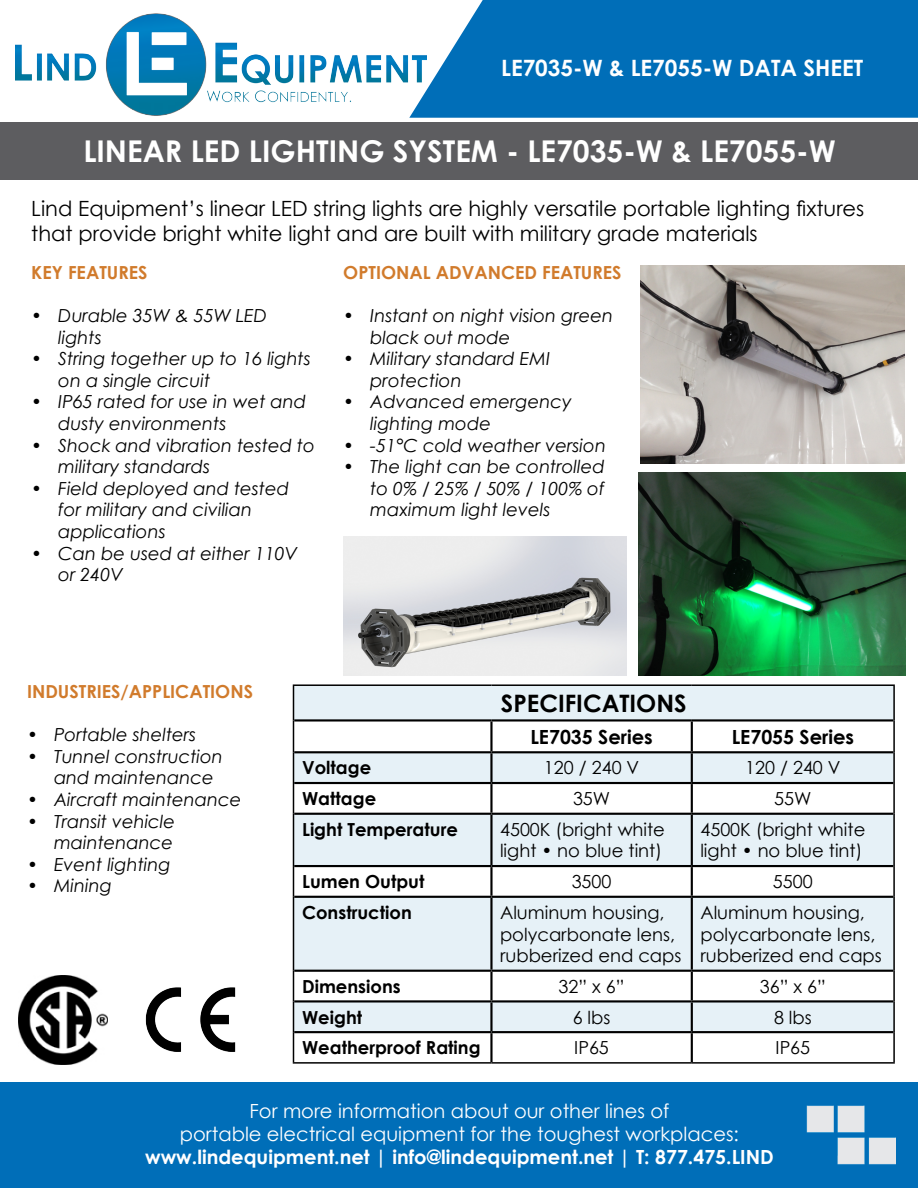
<style>
.page{position:relative;width:918px;height:1188px;background:#fff}
.page>*{position:absolute;margin:0;border:0;box-sizing:border-box;transform-origin:0 0}
.t1{font:700 30px "Century Gothic";color:#fff}
.t2{font:700 24px "Century Gothic";color:#000}
.t3{font:700 22.5px "Century Gothic";color:#fff}
.t4{font:21px/25.2px "Century Gothic";color:#000}
.t5{font:19.5px/23.4px "Century Gothic";color:#fff;text-align:center}
.t6{font:700 19.5px "Century Gothic";color:#fff}
.t7{font:700 19.5px "Century Gothic";color:#000}
.t8{font:italic 18px/21.6px "Century Gothic";color:#000}
.t9{font:18px/21.6px "Century Gothic";color:#000}
.t10{font:700 18px "Century Gothic";color:#000}
.t11{font:700 18px "Century Gothic";color:#d17b2c}
</style>
<div class="page">
<img style="left:16px;top:13px;width:393px;height:103px">
<div style="left:0;top:1083px;width:918px;height:105px;background:#006eb8"></div>
<img style="left:806px;top:1106px;width:89px;height:59px">
<svg style="left:409px;top:0;width:509px;height:118px;background:#1278bd"></svg>
<img style="left:343px;top:536px;width:284px;height:139px">
<div style="left:0;top:123px;width:918px;height:57px;background:#5d5d60"></div>
<svg style="left:294px;top:686px;width:599px;height:345px;fill:#e6f1f7"></svg>
<hr style="left:293px;top:684px;width:198px;height:2px;background:#000">
<hr style="left:293px;top:686px;width:1px;height:34px;background:#000">
<hr style="left:491px;top:684px;width:201px;height:2px;background:#000">
<hr style="left:692px;top:684px;width:203px;height:2px;background:#000">
<hr style="left:893px;top:686px;width:2px;height:34px;background:#000">
<hr style="left:293px;top:720px;width:1px;height:32px;background:#000">
<hr style="left:893px;top:720px;width:2px;height:32px;background:#000">
<hr style="left:293px;top:752px;width:1px;height:31px;background:#000">
<hr style="left:893px;top:752px;width:2px;height:31px;background:#000">
<hr style="left:293px;top:783px;width:1px;height:31px;background:#000">
<hr style="left:893px;top:783px;width:2px;height:31px;background:#000">
<hr style="left:293px;top:814px;width:1px;height:52px;background:#000">
<hr style="left:893px;top:814px;width:2px;height:52px;background:#000">
<hr style="left:293px;top:866px;width:1px;height:31px;background:#000">
<hr style="left:893px;top:866px;width:2px;height:31px;background:#000">
<hr style="left:293px;top:897px;width:1px;height:74px;background:#000">
<hr style="left:893px;top:897px;width:2px;height:74px;background:#000">
<hr style="left:293px;top:971px;width:1px;height:30px;background:#000">
<hr style="left:893px;top:971px;width:2px;height:30px;background:#000">
<hr style="left:293px;top:1001px;width:1px;height:31px;background:#000">
<hr style="left:893px;top:1001px;width:2px;height:31px;background:#000">
<hr style="left:293px;top:1032px;width:1px;height:30px;background:#000">
<hr style="left:893px;top:1032px;width:2px;height:30px;background:#000">
<hr style="left:293px;top:1062px;width:198px;height:2px;background:#000">
<hr style="left:491px;top:1062px;width:201px;height:2px;background:#000">
<hr style="left:692px;top:1062px;width:203px;height:2px;background:#000">
<hr style="left:294px;top:719px;width:197px;height:3px;background:#000">
<hr style="left:491px;top:719px;width:201px;height:3px;background:#000">
<hr style="left:490px;top:722px;width:3px;height:29px;background:#000">
<hr style="left:692px;top:719px;width:201px;height:3px;background:#000">
<hr style="left:691px;top:722px;width:2px;height:29px;background:#000">
<hr style="left:294px;top:751px;width:197px;height:2px;background:#000">
<hr style="left:491px;top:751px;width:201px;height:2px;background:#000">
<hr style="left:490px;top:753px;width:3px;height:29px;background:#000">
<hr style="left:692px;top:751px;width:201px;height:2px;background:#000">
<hr style="left:691px;top:753px;width:2px;height:29px;background:#000">
<hr style="left:294px;top:782px;width:197px;height:2px;background:#000">
<hr style="left:491px;top:782px;width:201px;height:2px;background:#000">
<hr style="left:490px;top:784px;width:3px;height:29px;background:#000">
<hr style="left:692px;top:782px;width:201px;height:2px;background:#000">
<hr style="left:691px;top:784px;width:2px;height:29px;background:#000">
<hr style="left:294px;top:813px;width:197px;height:2px;background:#000">
<hr style="left:491px;top:813px;width:201px;height:2px;background:#000">
<hr style="left:490px;top:815px;width:3px;height:50px;background:#000">
<hr style="left:692px;top:813px;width:201px;height:2px;background:#000">
<hr style="left:691px;top:815px;width:2px;height:50px;background:#000">
<hr style="left:294px;top:865px;width:197px;height:2px;background:#000">
<hr style="left:491px;top:865px;width:201px;height:2px;background:#000">
<hr style="left:490px;top:867px;width:3px;height:29px;background:#000">
<hr style="left:692px;top:865px;width:201px;height:2px;background:#000">
<hr style="left:691px;top:867px;width:2px;height:29px;background:#000">
<hr style="left:294px;top:896px;width:197px;height:2px;background:#000">
<hr style="left:491px;top:896px;width:201px;height:2px;background:#000">
<hr style="left:490px;top:898px;width:3px;height:72px;background:#000">
<hr style="left:692px;top:896px;width:201px;height:2px;background:#000">
<hr style="left:691px;top:898px;width:2px;height:72px;background:#000">
<hr style="left:294px;top:970px;width:197px;height:2px;background:#000">
<hr style="left:491px;top:970px;width:201px;height:2px;background:#000">
<hr style="left:490px;top:972px;width:3px;height:28px;background:#000">
<hr style="left:692px;top:970px;width:201px;height:2px;background:#000">
<hr style="left:691px;top:972px;width:2px;height:28px;background:#000">
<hr style="left:294px;top:1000px;width:197px;height:3px;background:#000">
<hr style="left:491px;top:1000px;width:201px;height:3px;background:#000">
<hr style="left:490px;top:1003px;width:3px;height:28px;background:#000">
<hr style="left:692px;top:1000px;width:201px;height:3px;background:#000">
<hr style="left:691px;top:1003px;width:2px;height:28px;background:#000">
<hr style="left:294px;top:1031px;width:197px;height:2px;background:#000">
<hr style="left:491px;top:1031px;width:201px;height:2px;background:#000">
<hr style="left:490px;top:1033px;width:3px;height:29px;background:#000">
<hr style="left:692px;top:1031px;width:201px;height:2px;background:#000">
<hr style="left:691px;top:1033px;width:2px;height:29px;background:#000">
<img style="left:640px;top:265px;width:264px;height:198px">
<img style="left:639px;top:472px;width:266px;height:203px">
<img style="left:18px;top:975px;width:90px;height:90px">
<img style="left:145px;top:987px;width:91px;height:65px">
<p class="t3" style="left:501px;top:51px;width:364px">LE7035-W &amp; LE7055-W DATA SHEET</p>
<h1 class="t1" style="left:83px;top:129px;width:754px">LINEAR LED LIGHTING SYSTEM - LE7035-W &amp; LE7055-W</h1>
<p class="t4" style="left:31px;top:195px;width:835px">Lind Equipment’s linear LED string lights are highly versatile portable lighting fixtures that provide bright white light and are built with military grade materials</p>
<p class="t11" style="left:343px;top:259px;width:280px">OPTIONAL ADVANCED FEATURES</p>
<p class="t8" style="left:370px;top:304px;width:244px;text-indent:-27px">• Instant on night vision green black out mode</p>
<p class="t8" style="left:370px;top:348px;width:181px;text-indent:-27px">• Military standard EMI protection</p>
<p class="t8" style="left:370px;top:391px;width:203px;text-indent:-27px">• Advanced emergency lighting mode</p>
<p class="t8" style="left:343px;top:434px;width:264px">• -51°C cold weather version</p>
<p class="t8" style="left:370px;top:456px;width:236px;text-align:justify;text-indent:-27px">• The light can be controlled to 0% / 25% / 50% / 100% of maximum light levels</p>
<p class="t11" style="left:31px;top:259px;width:118px">KEY FEATURES</p>
<p class="t8" style="left:58px;top:304px;width:210px;text-indent:-27px">• Durable 35W &amp; 55W LED lights</p>
<p class="t8" style="left:58px;top:348px;width:254px;text-indent:-27px">• String together up to 16 lights on a single circuit</p>
<p class="t8" style="left:58px;top:391px;width:249px;text-indent:-27px">• IP65 rated for use in wet and dusty environments</p>
<p class="t8" style="left:58px;top:434px;width:258px;text-indent:-27px">• Shock and vibration tested to military standards</p>
<p class="t8" style="left:58px;top:477px;width:232px;text-indent:-27px">• Field deployed and tested for military and civilian applications</p>
<p class="t8" style="left:58px;top:542px;width:241px;text-indent:-27px">• Can be used at either 110V or 240V</p>
<p class="t11" style="left:27px;top:678px;width:228px">INDUSTRIES/APPLICATIONS</p>
<p class="t8" style="left:27px;top:724px;width:171px">• Portable shelters</p>
<p class="t8" style="left:54px;top:745px;width:170px;text-indent:-27px">• Tunnel construction and maintenance</p>
<p class="t8" style="left:27px;top:788px;width:216px">• Aircraft maintenance</p>
<p class="t8" style="left:27px;top:810px;width:150px;text-align:right">• Transit vehicle maintenance</p>
<p class="t8" style="left:27px;top:853px;width:145px">• Event lighting</p>
<p class="t8" style="left:27px;top:875px;width:86px">• Mining</p>
<h2 class="t2" style="left:501px;top:685px;width:187px">SPECIFICATIONS</h2>
<p class="t7" style="left:530px;top:722px;width:124px">LE7035 Series</p>
<p class="t7" style="left:732px;top:722px;width:124px">LE7055 Series</p>
<p class="t10" style="left:302px;top:754px;width:71px">Voltage</p>
<p class="t9" style="left:544px;top:757px;width:97px">120 / 240 V</p>
<p class="t9" style="left:745px;top:757px;width:97px">120 / 240 V</p>
<p class="t10" style="left:302px;top:785px;width:76px">Wattage</p>
<p class="t9" style="left:573px;top:788px;width:39px">35W</p>
<p class="t9" style="left:774px;top:788px;width:39px">55W</p>
<p class="t10" style="left:302px;top:816px;width:157px">Light Temperature</p>
<p class="t9" style="left:500px;top:818px;width:166px">4500K (bright white light • no blue tint)</p>
<p class="t9" style="left:700px;top:818px;width:166px">4500K (bright white light • no blue tint)</p>
<p class="t10" style="left:302px;top:868px;width:124px">Lumen Output</p>
<p class="t9" style="left:572px;top:871px;width:41px">3500</p>
<p class="t9" style="left:773px;top:871px;width:41px">5500</p>
<p class="t10" style="left:302px;top:899px;width:111px">Construction</p>
<p class="t9" style="left:500px;top:901px;width:183px">Aluminum housing, polycarbonate lens, rubberized end caps</p>
<p class="t9" style="left:700px;top:901px;width:183px">Aluminum housing, polycarbonate lens, rubberized end caps</p>
<p class="t10" style="left:302px;top:973px;width:100px">Dimensions</p>
<p class="t9" style="left:559px;top:975px;width:67px">32” x 6”</p>
<p class="t9" style="left:760px;top:975px;width:67px">36” x 6”</p>
<p class="t10" style="left:302px;top:1003px;width:62px">Weight</p>
<p class="t9" style="left:573px;top:1006px;width:39px">6 lbs</p>
<p class="t9" style="left:774px;top:1006px;width:39px">8 lbs</p>
<p class="t10" style="left:302px;top:1034px;width:180px">Weatherproof Rating</p>
<p class="t9" style="left:574px;top:1037px;width:36px">IP65</p>
<p class="t9" style="left:776px;top:1037px;width:36px">IP65</p>
<p class="t5" style="left:180px;top:1099px;width:561px">For more information about our other lines of<br>portable electrical equipment for the toughest workplaces:</p>
<p class="t6" style="left:145px;top:1143px;width:630px">www.lindequipment.net | info@lindequipment.net | T: 877.475.LIND</p>
</div>
